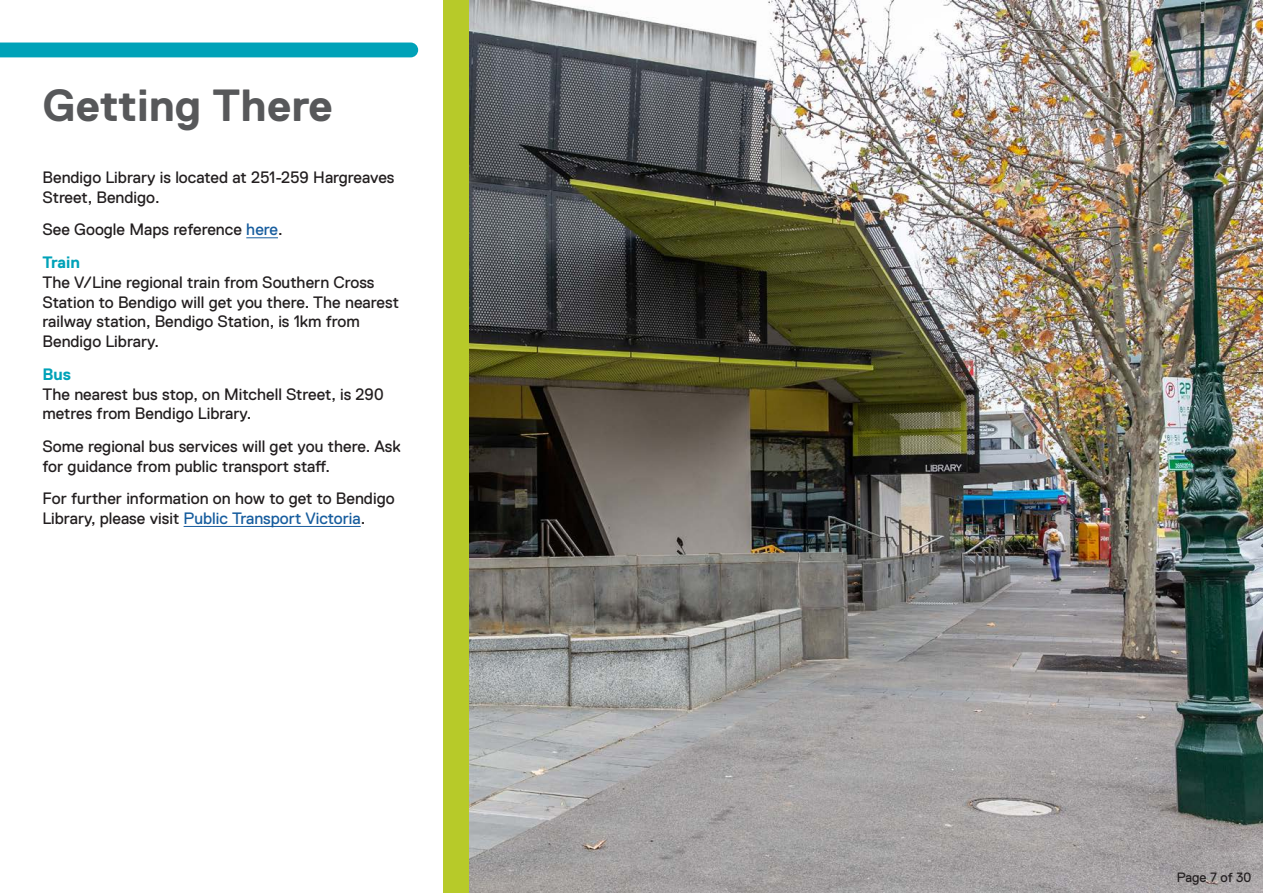
<style>
.page{position:relative;width:1263px;height:893px;background:#fff}
.page>*{position:absolute;margin:0;border:0;box-sizing:border-box;transform-origin:0 0}
.t1{font:700 45px "Replica";color:#57585a}
.t2{font:16.5px/19.8px "Replica";color:#231f20}
.t3{font:700 16.5px "Replica";color:#00a2b8}
.t4{font:13.5px "Replica";color:#231f20}
.s1{color:#175d9e}
</style>
<div class="page">
<div style="left:444px;top:0;width:819px;height:893px;background:#b7ca29"></div>
<img style="left:470px;top:0;width:793px;height:893px">
<hr style="left:246px;top:238px;width:32px;height:1px;background:#175d9e">
<hr style="left:184px;top:526px;width:177px;height:1px;background:#175d9e">
<div style="left:0;top:43px;width:418px;height:14px;background:#00a2b8"></div>
<p class="t1" style="left:43px;top:80px;width:292px">Getting There</p>
<p class="t2" style="left:43px;top:168px;width:353px">Bendigo Library is located at 251-259 Hargreaves<br>Street, Bendigo.</p>
<p class="t2" style="left:43px;top:220px;width:242px">See Google Maps reference <span class="s1">here</span>.</p>
<p class="t3" style="left:43px;top:253px;width:39px">Train</p>
<p class="t2" style="left:43px;top:272px;width:358px">The V/Line regional train from Southern Cross Station to Bendigo will get you there. The nearest railway station, Bendigo Station, is 1km from Bendigo Library.</p>
<p class="t3" style="left:43px;top:365px;width:30px">Bus</p>
<p class="t2" style="left:43px;top:384px;width:343px">The nearest bus stop, on Mitchell Street, is 290 metres from Bendigo Library.</p>
<p class="t2" style="left:43px;top:436px;width:360px">Some regional bus services will get you there. Ask for guidance from public transport staff.</p>
<p class="t2" style="left:43px;top:489px;width:354px">For further information on how to get to Bendigo<br>Library, please visit <span class="s1">Public Transport Victoria</span>.</p>
<p class="t4" style="left:1177px;top:870px;width:76px">Page 7 of 30</p>
</div>
